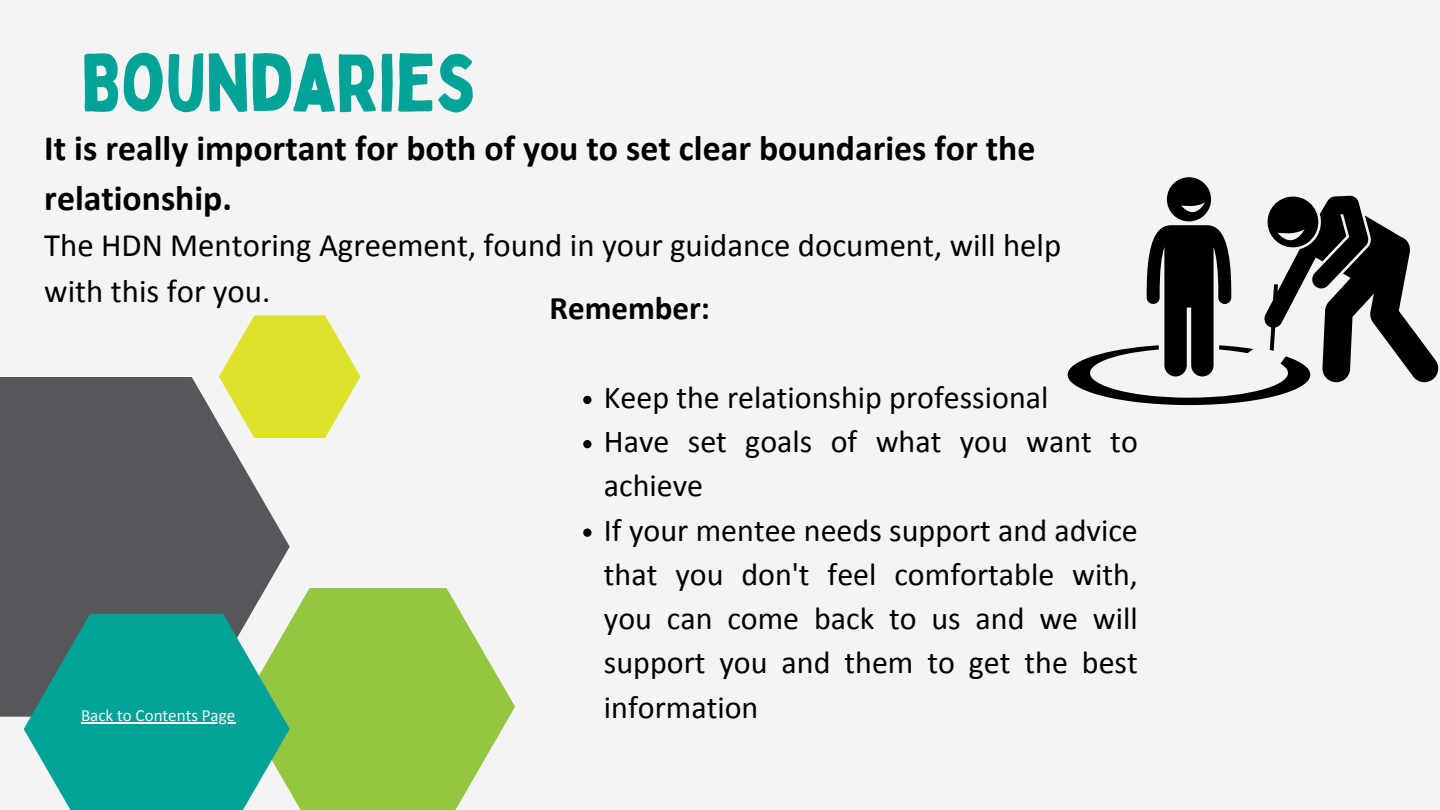
<style>
.page{position:relative;width:1440px;height:810px;background:#f4f4f4}
.page>*{position:absolute;margin:0;border:0;box-sizing:border-box;transform-origin:0 0}
.t1{font:80px "Bobby Jones";letter-spacing:-.01em;color:#01a399}
.t2{font:700 35.8px/49.5px "Calibri";color:#000}
.t3{font:700 33px "Calibri";color:#000}
.t4{font:32.8px/45.8px "Calibri";color:#000}
.t5{font:32px/44.2px "Calibri";color:#000}
.t6{font:17px "Calibri";color:#f4f4f4}
</style>
<div class="page">
<svg style="left:0;top:377px;width:290px;height:340px;background:#616265"></svg>
<svg style="left:241px;top:588px;width:274px;height:222px;fill:#95c63f"></svg>
<svg style="left:219px;top:315px;width:142px;height:123px"></svg>
<svg style="left:24px;top:614px;width:266px;height:196px;background:#26a699"></svg>
<svg style="left:1067px;top:177px;width:372px;height:228px"></svg>
<hr style="left:81px;top:722px;width:154px;height:2px;background:#f4f4f4">
<svg style="left:583px;top:396px;width:9px;height:8px"></svg>
<svg style="left:583px;top:440px;width:9px;height:8px"></svg>
<svg style="left:583px;top:529px;width:9px;height:8px"></svg>
<p class="t1" style="left:81px;top:33px;width:397px">BOUNDARIES</p>
<p class="t2" style="left:44px;top:126px;width:993px">It is really important for both of you to set clear boundaries for the relationship.</p>
<p class="t4" style="left:44px;top:225px;width:1019px">The HDN Mentoring Agreement, found in your guidance document, will help with this for you.</p>
<p class="t3" style="left:550px;top:294px;width:162px">Remember:</p>
<p class="t6" style="left:81px;top:708px;width:156px">Back to Contents Page</p>
<p class="t5" style="left:604px;top:378px;width:446px">Keep the relationship professional</p>
<p class="t5" style="left:604px;top:422px;width:535px">Have set goals of what you want to achieve</p>
<p class="t5" style="left:604px;top:510px;width:535px;text-align:justify">If your mentee needs support and advice that you don't feel comfortable with, you can come back to us and we will support you and them to get the best information</p>
</div>
